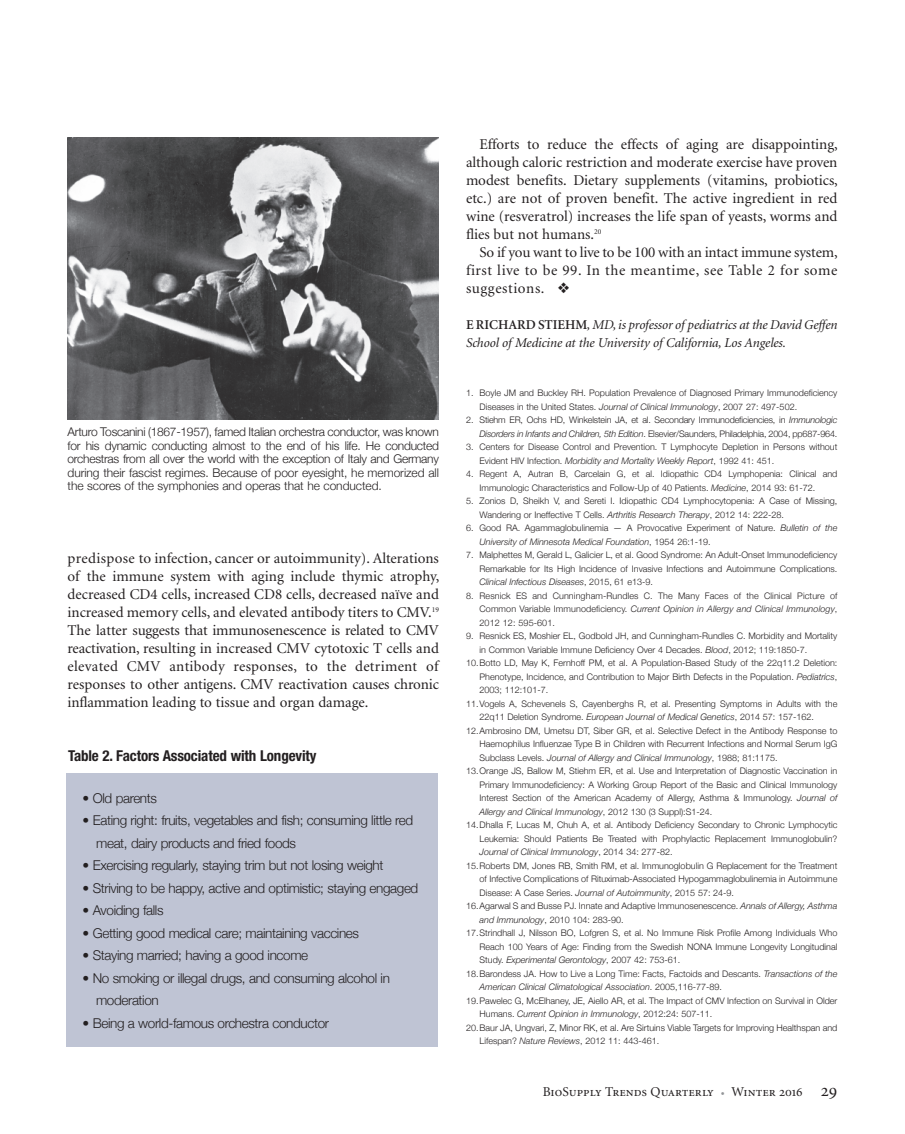
<style>
.page{position:relative;width:905px;height:1134px;background:#fff}
.page>*{position:absolute;margin:0;border:0;box-sizing:border-box;transform-origin:0 0}
.t1{font:15px/18px "Minion";color:#231f20;text-align:justify}
.t2{font:700 condensed 15px "Helvetica Neue";letter-spacing:-.01em;color:#231f20}
.t3{font:300 13.5px/22.5px "Helvetica Neue";letter-spacing:-.03em;color:#231f20}
.t4{font:italic 13.5px/18px "Minion";letter-spacing:-.01em;color:#231f20}
.t5{font:13.5px "Minion Regular SC";color:#231f20}
.t6{font:300 12px/13.5px "Helvetica Neue";letter-spacing:-.005em;color:#231f20;text-align:justify}
.t7{font:300 9px/13.5px "Helvetica Neue";color:#231f20}
.t8{font:italic 300 9px "Helvetica Neue";color:#231f20}
.s1{font-weight:600;font-style:normal}
.s2{font-style:italic}
.s3{font-style:normal}
.s4{color:#939598}
.s5{font-size:18px}
</style>
<div class="page">
<div style="left:66px;top:773px;width:371px;height:273px;background:#bfc4d4"></div>
<img style="left:68px;top:138px;width:371px;height:281px">
<p class="t6" style="left:67px;top:425px;width:373px">Arturo Toscanini (1867-1957), famed Italian orchestra conductor, was known for his dynamic conducting almost to the end of his life. He conducted orchestras from all over the world with the exception of Italy and Germany during their fascist regimes. Because of poor eyesight, he memorized all the scores of the symphonies and operas that he conducted.</p>
<p class="t1" style="left:67px;top:550px;width:373px">predispose to infection, cancer or autoimmunity). Alterations of the immune system with aging include thymic atrophy, decreased CD4 cells, increased CD8 cells, decreased naïve and increased memory cells, and elevated antibody titers to CMV.<sup>19<br></sup>The latter suggests that immunosenescence is related to CMV reactivation, resulting in increased CMV cytotoxic T cells and elevated CMV antibody responses, to the detriment of responses to other antigens. CMV reactivation causes chronic inflammation leading to tissue and organ damage.</p>
<h1 class="t2" style="left:68px;top:750px;width:250px">Table 2. Factors Associated with Longevity</h1>
<h2 class="t3" style="left:83px;top:786px;width:76px">• Old parents</h2>
<h2 class="t3" style="left:96px;top:809px;width:318px;text-indent:-13px">• Eating right: fruits, vegetables and fish; consuming little red meat, dairy products and fried foods</h2>
<h2 class="t3" style="left:83px;top:854px;width:302px">• Exercising regularly, staying trim but not losing weight</h2>
<h2 class="t3" style="left:83px;top:876px;width:337px">• Striving to be happy, active and optimistic; staying engaged</h2>
<h2 class="t3" style="left:83px;top:899px;width:82px">• Avoiding falls</h2>
<h2 class="t3" style="left:83px;top:921px;width:278px">• Getting good medical care; maintaining vaccines</h2>
<h2 class="t3" style="left:83px;top:944px;width:227px">• Staying married; having a good income</h2>
<h2 class="t3" style="left:96px;top:966px;width:295px;text-indent:-13px">• No smoking or illegal drugs, and consuming alcohol in moderation</h2>
<h2 class="t3" style="left:83px;top:1011px;width:248px">• Being a world-famous orchestra conductor</h2>
<p class="t1" style="left:466px;top:136px;width:373px;text-indent:14px">Efforts to reduce the effects of aging are disappointing, although caloric restriction and moderate exercise have proven modest benefits. Dietary supplements (vitamins, probiotics, etc.) are not of proven benefit. The active ingredient in red wine (resveratrol) increases the life span of yeasts, worms and flies but not humans.<sup>20</sup></p>
<h1 class="t1" style="left:466px;top:244px;width:373px;text-indent:13px">So if you want to live to be 100 with an intact immune system, first live to be 99. In the meantime, see Table 2 for some suggestions. ❖</h1>
<h2 class="t4" style="left:466px;top:317px;width:373px"><span class="s1">E RICHARD STIEHM</span>, MD, is professor of pediatrics at the David Geffen<br>School of Medicine at the University of California, Los Angeles.</h2>
<p class="t7" style="left:479px;top:386px;width:359px;text-indent:-13px">1. Boyle JM and Buckley RH. Population Prevalence of Diagnosed Primary Immunodeficiency<br>Diseases in the United States. <span class="s2">Journal of Clinical Immunology</span>, 2007 27: 497-502.</p>
<p class="t7" style="left:466px;top:413px;width:373px;text-align:right">2. Stiehm ER, Ochs HD, Winkelstein JA, et al. Secondary Immunodeficiencies, in <span class="s2">Immunologic<br>Disorders in Infants and Children, 5th Edition</span>. Elsevier/Saunders, Philadelphia, 2004, pp687-964.</p>
<p class="t7" style="left:479px;top:440px;width:359px;text-indent:-13px">3. Centers for Disease Control and Prevention. T Lymphocyte Depletion in Persons without<br>Evident HIV Infection. <span class="s2">Morbidity and Mortality Weekly Report</span>, 1992 41: 451.</p>
<p class="t7" style="left:479px;top:467px;width:359px;text-indent:-14px">4. Regent A, Autran B, Carcelain G, et al. Idiopathic CD4 Lymphopenia: Clinical and<br>Immunologic Characteristics and Follow-Up of 40 Patients. <span class="s2">Medicine</span>, 2014 93: 61-72.</p>
<p class="t7" style="left:479px;top:494px;width:359px;text-indent:-14px">5. Zonios D, Sheikh V, and Sereti I. Idiopathic CD4 Lymphocytopenia: A Case of Missing,<br>Wandering or Ineffective T Cells. <span class="s2">Arthritis Research Therapy</span>, 2012 14: 222-28.</p>
<p class="t7" style="left:479px;top:521px;width:359px;text-indent:-14px">6. Good RA. Agammaglobulinemia — A Provocative Experiment of Nature. <span class="s2">Bulletin of the<br>University of Minnesota Medical Foundation</span>, 1954 26:1-19.</p>
<p class="t7" style="left:479px;top:548px;width:359px;text-align:justify;text-indent:-13px">7. Malphettes M, Gerald L, Galicier L, et al. Good Syndrome: An Adult-Onset Immunodeficiency Remarkable for Its High Incidence of Invasive Infections and Autoimmune Complications.<br><span class="s2">Clinical Infectious Diseases</span>, 2015, 61 e13-9.</p>
<p class="t7" style="left:479px;top:589px;width:359px;text-align:justify;text-indent:-13px">8. Resnick ES and Cunningham-Rundles C. The Many Faces of the Clinical Picture of Common Variable Immunodeficiency. <span class="s2">Current Opinion in Allergy and Clinical Immunology</span>, 2012 12: 595-601.</p>
<p class="t7" style="left:466px;top:629px;width:373px">9. Resnick ES, Moshier EL, Godbold JH, and Cunningham-Rundles C. Morbidity and Mortality</p>
<p class="t7" style="left:479px;top:643px;width:329px">in Common Variable Immune Deficiency Over 4 Decades. <span class="s2">Blood</span>, 2012; 119:1850-7.</p>
<p class="t7" style="left:466px;top:656px;width:373px">10.Botto LD, May K, Fernhoff PM, et al. A Population-Based Study of the 22q11.2 Deletion:</p>
<p class="t7" style="left:479px;top:670px;width:359px">Phenotype, Incidence, and Contribution to Major Birth Defects in the Population. <span class="s2">Pediatrics</span>,</p>
<p class="t7" style="left:479px;top:683px;width:70px">2003; 112:101-7.</p>
<p class="t7" style="left:466px;top:697px;width:373px">11.Vogels A, Schevenels S, Cayenberghs R, et al. Presenting Symptoms in Adults with the</p>
<p class="t7" style="left:479px;top:710px;width:336px">22q11 Deletion Syndrome. <span class="s2">European Journal of Medical Genetics</span>, 2014 57: 157-162.</p>
<p class="t7" style="left:466px;top:724px;width:373px">12.Ambrosino DM, Umetsu DT, Siber GR, et al. Selective Defect in the Antibody Response to</p>
<p class="t7" style="left:479px;top:737px;width:359px">Haemophilus Influenzae Type B in Children with Recurrent Infections and Normal Serum IgG</p>
<p class="t8" style="left:479px;top:752px;width:299px"><span class="s3">Subclass Levels.</span> Journal of Allergy and Clinical Immunology<span class="s3">, 1988; 81:1175.</span></p>
<p class="t7" style="left:466px;top:764px;width:373px">13.Orange JS, Ballow M, Stiehm ER, et al. Use and Interpretation of Diagnostic Vaccination in</p>
<p class="t7" style="left:479px;top:778px;width:359px">Primary Immunodeficiency: A Working Group Report of the Basic and Clinical Immunology</p>
<p class="t7" style="left:479px;top:791px;width:359px">Interest Section of the American Academy of Allergy, Asthma &amp; Immunology. <span class="s2">Journal of</span></p>
<p class="t8" style="left:479px;top:806px;width:234px">Allergy and Clinical Immunology<span class="s3">, 2012 130 (3 Suppl):S1-24.</span></p>
<p class="t7" style="left:466px;top:818px;width:373px">14.Dhalla F, Lucas M, Chuh A, et al. Antibody Deficiency Secondary to Chronic Lymphocytic</p>
<p class="t7" style="left:479px;top:832px;width:359px">Leukemia: Should Patients Be Treated with Prophylactic Replacement Immunoglobulin?</p>
<p class="t8" style="left:479px;top:847px;width:194px">Journal of Clinical Immunology<span class="s3">, 2014 34: 277-82.</span></p>
<p class="t7" style="left:466px;top:859px;width:373px">15.Roberts DM, Jones RB, Smith RM, et al. Immunoglobulin G Replacement for the Treatment</p>
<p class="t7" style="left:479px;top:872px;width:359px">of Infective Complications of Rituximab-Associated Hypogammaglobulinemia in Autoimmune</p>
<p class="t7" style="left:479px;top:886px;width:256px">Disease: A Case Series. <span class="s2">Journal of Autoimmunity</span>, 2015 57: 24-9.</p>
<p class="t7" style="left:466px;top:899px;width:373px">16.Agarwal S and Busse PJ. Innate and Adaptive Immunosenescence. <span class="s2">Annals of Allergy, Asthma</span></p>
<p class="t7" style="left:479px;top:913px;width:146px"><span class="s2">and Immunology</span>, 2010 104: 283-90.</p>
<p class="t7" style="left:466px;top:926px;width:373px">17.Strindhall J, Nilsson BO, Lofgren S, et al. No Immune Risk Profile Among Individuals Who</p>
<p class="t7" style="left:479px;top:940px;width:359px">Reach 100 Years of Age: Finding from the Swedish NONA Immune Longevity Longitudinal</p>
<p class="t8" style="left:479px;top:955px;width:202px"><span class="s3">Study.</span> Experimental Gerontology<span class="s3">, 2007 42: 753-61.</span></p>
<p class="t7" style="left:466px;top:967px;width:373px">18.Barondess JA. How to Live a Long Time: Facts, Factoids and Descants. <span class="s2">Transactions of the</span></p>
<p class="t8" style="left:479px;top:982px;width:244px">American Clinical Climatological Association<span class="s3">. 2005,116-77-89.</span></p>
<p class="t7" style="left:466px;top:994px;width:373px">19.Pawelec G, McElhaney, JE, Aiello AR, et al. The Impact of CMV Infection on Survival in Older</p>
<p class="t8" style="left:479px;top:1009px;width:234px"><span class="s3">Humans.</span> Current Opinion in Immunology<span class="s3">, 2012:24: 507-11.</span></p>
<p class="t7" style="left:466px;top:1021px;width:373px">20.Baur JA, Ungvari, Z, Minor RK, et al. Are Sirtuins Viable Targets for Improving Healthspan and</p>
<p class="t7" style="left:479px;top:1034px;width:181px">Lifespan? <span class="s2">Nature Reviews</span>, 2012 11: 443-461.</p>
<h2 class="t5" style="left:542px;top:1087px;width:296px">BioSupply Trends Quarterly <span class="s4">•</span> Winter 2016 <span class="s5">29</span></h2>
</div>
